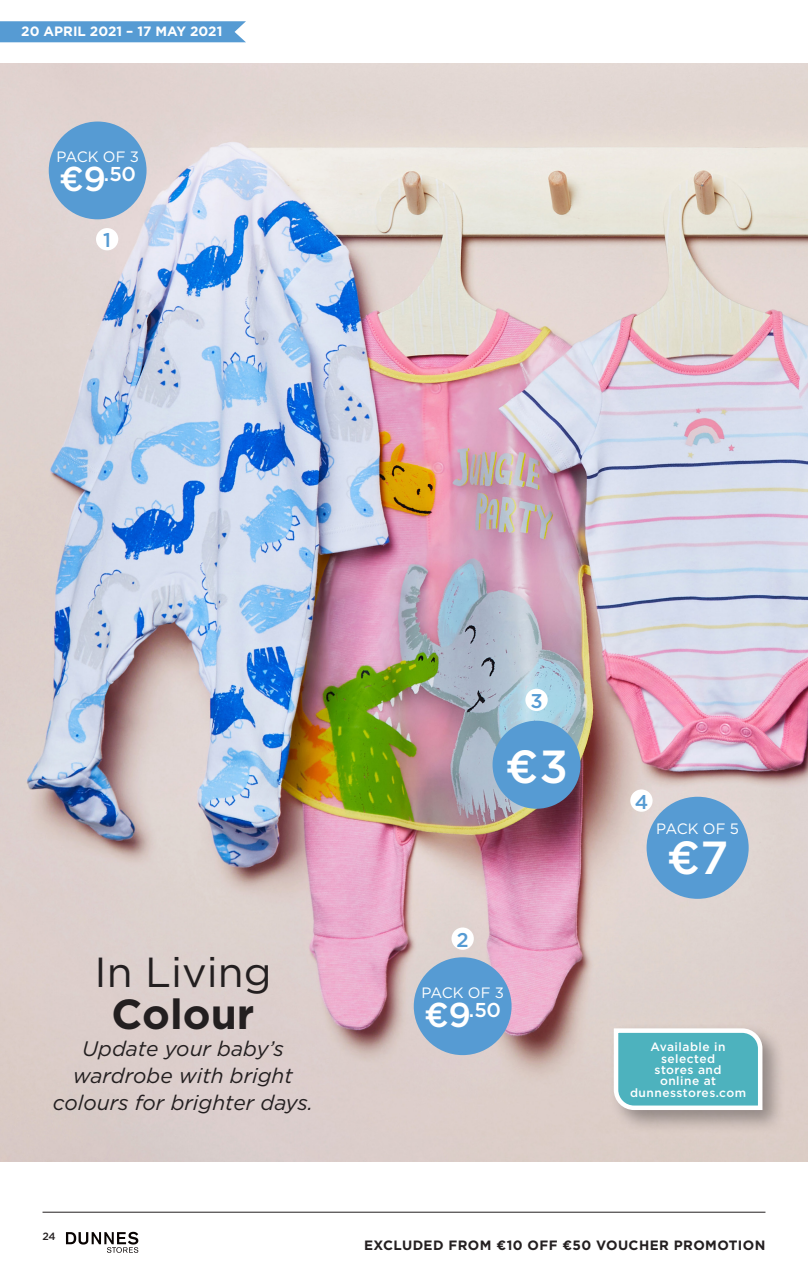
<style>
.page{position:relative;width:808px;height:1276px;background:#fff}
.page>*{position:absolute;margin:0;border:0;box-sizing:border-box;transform-origin:0 0}
.t1{font:500 46.35px "Gotham";color:#fff}
.t2{font:42px/42px "Gotham";color:#231f20;text-align:center}
.t3{font:italic 21px/27px "Gotham";color:#231f20;text-align:center}
.t4{font:500 20.1px "Gotham";color:#fff}
.t5{font:500 19.95px "Gotham";color:#569bd3}
.t6{font:15px "Gotham";letter-spacing:-.02em;color:#fff}
.t7{font:700 13.5px "Gotham";letter-spacing:.03em;color:#231f20}
.t8{font:700 13.5px "Gotham";color:#fff}
.t9{font:500 12px/11.4px "Gotham";letter-spacing:.04em;color:#fff;text-align:center}
.t10{font:500 10.5px "Gotham";color:#231f20}
.s1{font-size:34.5px}
.s2{font-weight:700}
</style>
<div class="page">
<img style="left:0;top:64px;width:808px;height:1097px">
<div style="left:96px;top:228px;width:22px;height:22px;background:#fff;border-radius:50%"></div>
<div style="left:525px;top:689px;width:23px;height:22px;background:#fff;border-radius:50%"></div>
<div style="left:630px;top:789px;width:23px;height:23px;background:#fff;border-radius:50%"></div>
<div style="left:492px;top:720px;width:89px;height:89px;background:#569bd3;border-radius:50%"></div>
<div style="left:49px;top:122px;width:98px;height:97px;background:#569bd3;border-radius:50%"></div>
<div style="left:646px;top:796px;width:103px;height:103px;background:#569bd3;border-radius:50%"></div>
<div style="left:451px;top:927px;width:23px;height:23px;background:#fff;border-radius:50%"></div>
<div style="left:608px;top:1023px;width:178px;height:110px;background:#231f20;opacity:.4"></div>
<svg style="left:611px;top:1026px;width:154px;height:86px;background:#72bdc6"></svg>
<div style="left:414px;top:957px;width:97px;height:98px;background:#569bd3;border-radius:50%"></div>
<hr style="left:43px;top:1211px;width:722px;height:1px;background:#231f20">
<svg style="left:66px;top:1231px;width:72px;height:21px"></svg>
<svg style="left:0;top:21px;width:246px;height:21px;background:#5c9ed4"></svg>
<p class="t8" style="left:21px;top:23px;width:203px">20 APRIL 2021 – 17 MAY 2021</p>
<p class="t6" style="left:56px;top:147px;width:84px">PACK OF 3</p>
<p class="t4" style="left:59px;top:161px;width:78px"><span class="s1">€9</span>.50</p>
<p class="t5" style="left:103px;top:227px;width:9px">1</p>
<p class="t2" style="left:94px;top:950px;width:179px">In Living<br><span class="s2">Colour</span></p>
<p class="t3" style="left:53px;top:1034px;width:262px">Update your baby’s wardrobe with bright colours for brighter days.</p>
<p class="t10" style="left:43px;top:1229px;width:15px">24</p>
<p class="t5" style="left:530px;top:687px;width:14px">3</p>
<p class="t1" style="left:505px;top:736px;width:64px">€3</p>
<p class="t5" style="left:457px;top:926px;width:14px">2</p>
<p class="t6" style="left:421px;top:982px;width:84px">PACK OF 3</p>
<p class="t4" style="left:424px;top:997px;width:78px"><span class="s1">€9</span>.50</p>
<p class="t5" style="left:635px;top:788px;width:15px">4</p>
<p class="t6" style="left:656px;top:819px;width:84px">PACK OF 5</p>
<p class="t1" style="left:667px;top:827px;width:63px">€7</p>
<p class="t9" style="left:630px;top:1041px;width:118px">Available in selected<br>stores and<br>online at dunnesstores.com</p>
<p class="t7" style="left:364px;top:1236px;width:403px">EXCLUDED FROM €10 OFF €50 VOUCHER PROMOTION</p>
</div>
